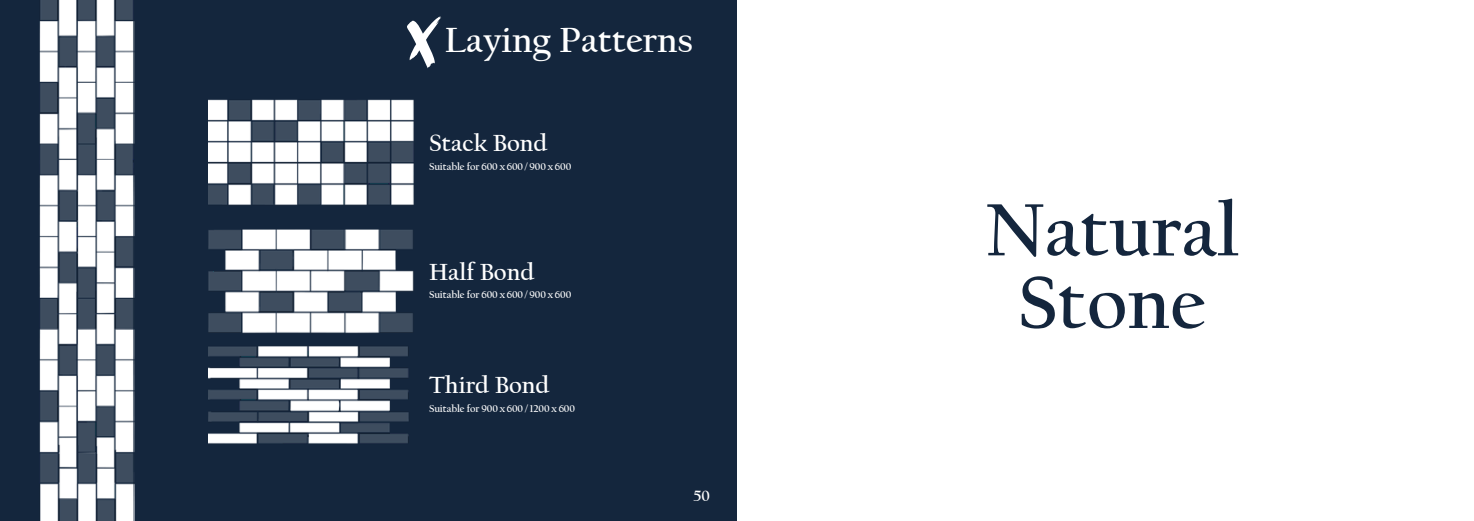
<style>
.page{position:relative;width:1474px;height:521px;background:#fff}
.page>*{position:absolute;margin:0;border:0;box-sizing:border-box;transform-origin:0 0}
.t1{font:700 77px/72.6px "Californian FB";color:#14263d;text-align:center}
.t2{font:700 36.75px "Californian FB";color:#fff}
.t3{font:700 24.5px "Californian FB";color:#fff}
.t4{font:700 15.75px "Californian FB";color:#fff}
.t5{font:700 10.5px "Californian FB";letter-spacing:-.01em;color:#fff}
</style>
<div class="page">
<div style="left:0;top:0;width:737px;height:521px;background:#14263d"></div>
<svg style="left:407px;top:16px;width:34px;height:53px"></svg>
<img style="left:208px;top:99px;width:206px;height:345px">
<img style="left:40px;top:0;width:95px;height:521px">
<h2 class="t2" style="left:445px;top:20px;width:249px">Laying Patterns</h2>
<h3 class="t3" style="left:429px;top:129px;width:120px">Stack Bond</h3>
<p class="t5" style="left:429px;top:160px;width:144px">Suitable for 600 x 600 / 900 x 600</p>
<h3 class="t3" style="left:429px;top:258px;width:107px">Half Bond</h3>
<p class="t5" style="left:429px;top:289px;width:144px">Suitable for 600 x 600 / 900 x 600</p>
<h3 class="t3" style="left:429px;top:371px;width:122px">Third Bond</h3>
<p class="t5" style="left:429px;top:402px;width:147px">Suitable for 900 x 600 / 1200 x 600</p>
<h3 class="t4" style="left:693px;top:487px;width:18px">50</h3>
<h1 class="t1" style="left:984px;top:195px;width:256px">Natural<br>Stone</h1>
</div>
